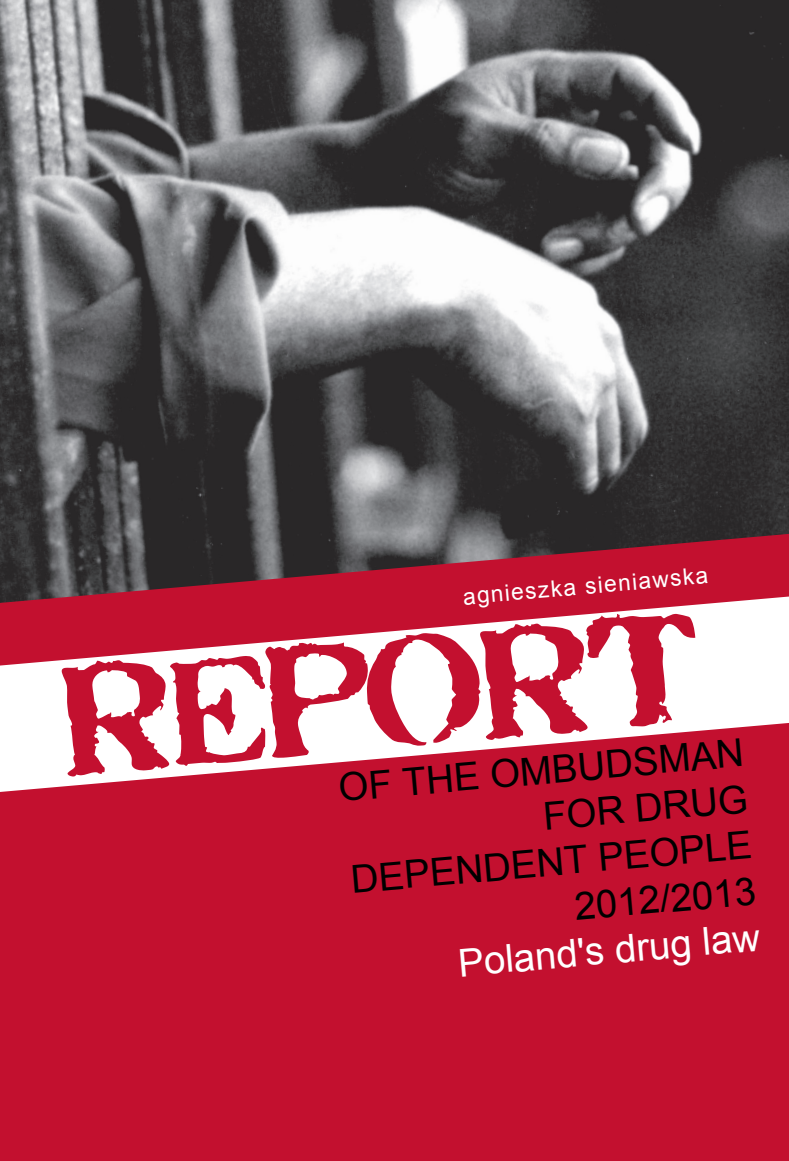
<style>
.page{position:relative;width:789px;height:1161px;background:#c3102f}
.page>*{position:absolute;margin:0;border:0;box-sizing:border-box;transform-origin:0 0}
.t1{font:140px "Stamp Act";color:#c3102f}
.t2{font:38.5px/46.2px "Arial";color:#000;text-align:right}
.t3{font:38.5px "Arial";color:#fff}
.t4{font:22.75px "Arial";color:#fff}
.s1{font-size:105px}
</style>
<div class="page">
<svg style="left:0;top:607px;width:789px;height:185px;fill:#fff"></svg>
<img style="left:0;top:0;width:789px;height:607px">
<p class="t4" style="left:462px;top:582px;width:247px;rotate:-5deg">agnieszka sieniawska</p>
<h1 class="t1" style="left:57px;top:648px;width:637px;rotate:-5deg">R<span class="s1">E</span>PORT</h1>
<p class="t2" style="left:337px;top:765px;width:408px;rotate:-5deg">OF THE OMBUDSMAN<br>FOR DRUG<br>DEPENDENT PEOPLE<br>2012/2013</p>
<p class="t3" style="left:456px;top:938px;width:304px;rotate:-5deg">Poland's drug law</p>
</div>
